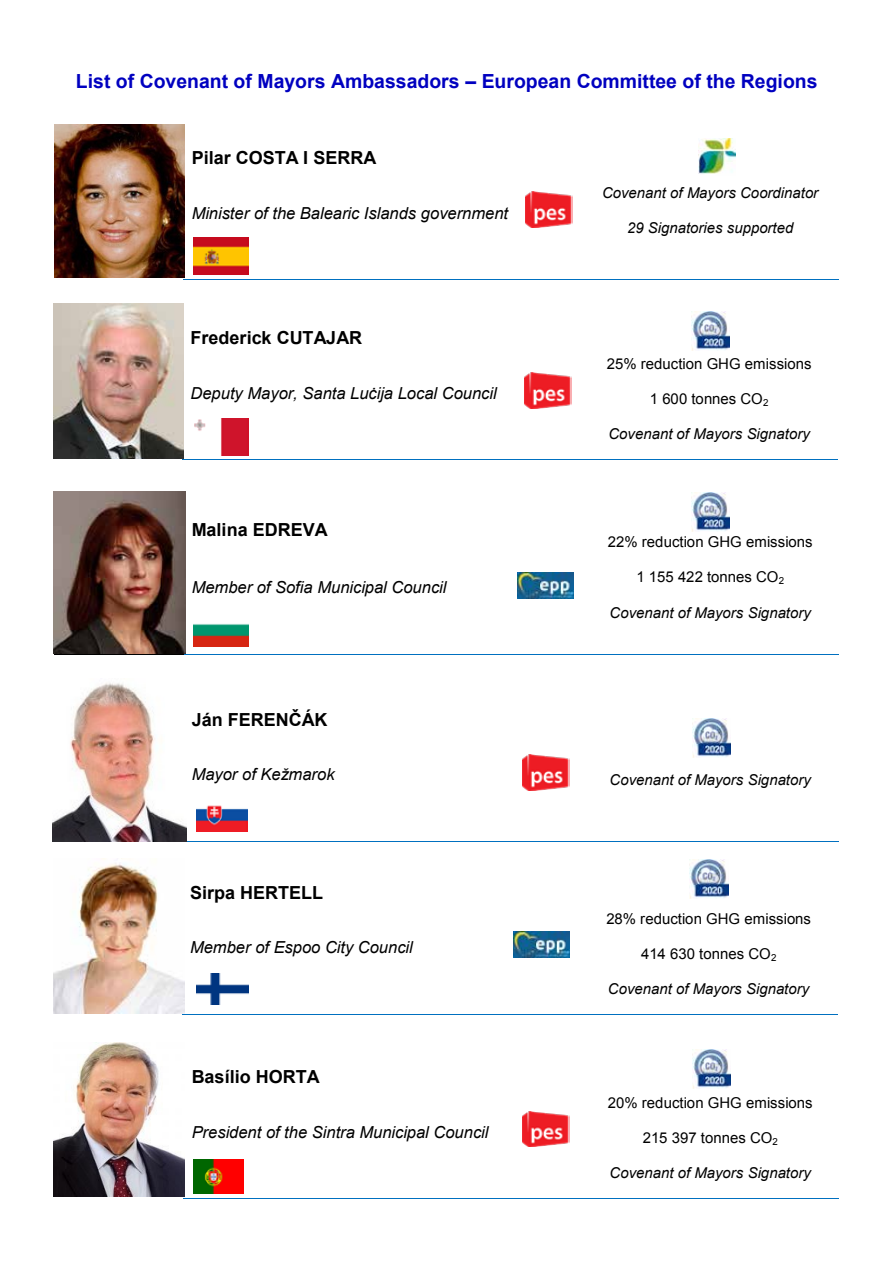
<style>
.page{position:relative;width:893px;height:1263px;background:#fff}
.page>*{position:absolute;margin:0;border:0;box-sizing:border-box;transform-origin:0 0}
.t1{font:700 19.5px "Arial";color:#0000c0}
.t2{font:700 18px "Arial";color:#000}
.t3{font:italic 16.5px "Arial";color:#000}
.t4{font:italic 15px "Arial";color:#000}
.t5{font:15px "Arial";color:#000}
</style>
<div class="page">
<hr style="left:54px;top:654px;width:130px;height:1px;background:#000">
<hr style="left:184px;top:654px;width:655px;height:1px;background:#0070c0">
<hr style="left:182px;top:459px;width:655px;height:1px;background:#0070c0">
<img style="left:691px;top:311px;width:38px;height:40px">
<hr style="left:184px;top:841px;width:655px;height:1px;background:#0070c0">
<img style="left:692px;top:718px;width:38px;height:40px">
<img style="left:54px;top:303px;width:129px;height:156px">
<img style="left:691px;top:492px;width:39px;height:39px">
<img style="left:54px;top:492px;width:131px;height:162px">
<img style="left:525px;top:373px;width:47px;height:35px">
<img style="left:518px;top:572px;width:55px;height:26px">
<hr style="left:184px;top:279px;width:655px;height:1px;background:#0070c0">
<img style="left:698px;top:138px;width:37px;height:36px">
<img style="left:525px;top:192px;width:47px;height:35px">
<img style="left:55px;top:124px;width:129px;height:154px">
<img style="left:522px;top:755px;width:47px;height:35px">
<img style="left:53px;top:683px;width:133px;height:159px">
<hr style="left:184px;top:1198px;width:655px;height:1px;background:#0070c0">
<img style="left:692px;top:1049px;width:38px;height:39px">
<img style="left:54px;top:1042px;width:130px;height:155px">
<img style="left:523px;top:1111px;width:46px;height:35px">
<hr style="left:182px;top:1014px;width:655px;height:1px;background:#0070c0">
<img style="left:53px;top:858px;width:132px;height:155px">
<img style="left:690px;top:859px;width:38px;height:40px">
<img style="left:193px;top:238px;width:55px;height:37px">
<img style="left:194px;top:418px;width:54px;height:37px">
<img style="left:193px;top:624px;width:55px;height:22px">
<img style="left:196px;top:805px;width:51px;height:27px">
<img style="left:514px;top:932px;width:55px;height:25px">
<img style="left:196px;top:973px;width:52px;height:32px">
<img style="left:193px;top:1159px;width:50px;height:34px">
<p class="t1" style="left:76px;top:68px;width:743px">List of Covenant of Mayors Ambassadors – European Committee of the Regions</p>
<p class="t2" style="left:192px;top:146px;width:186px">Pilar COSTA I SERRA</p>
<p class="t3" style="left:192px;top:202px;width:318px">Minister of the Balearic Islands government</p>
<p class="t2" style="left:191px;top:326px;width:173px">Frederick CUTAJAR</p>
<p class="t3" style="left:191px;top:382px;width:308px">Deputy Mayor, Santa Luċija Local Council</p>
<p class="t2" style="left:192px;top:517px;width:138px">Malina EDREVA</p>
<p class="t3" style="left:192px;top:577px;width:256px">Member of Sofia Municipal Council</p>
<p class="t2" style="left:192px;top:707px;width:137px">Ján FERENČÁK</p>
<p class="t4" style="left:602px;top:183px;width:218px">Covenant of Mayors Coordinator</p>
<p class="t4" style="left:627px;top:218px;width:168px">29 Signatories supported</p>
<p class="t5" style="left:607px;top:354px;width:206px">25% reduction GHG emissions</p>
<p class="t5" style="left:650px;top:389px;width:120px">1 600 tonnes CO<sub>2</sub></p>
<p class="t4" style="left:608px;top:424px;width:203px">Covenant of Mayors Signatory</p>
<p class="t5" style="left:608px;top:532px;width:206px">22% reduction GHG emissions</p>
<p class="t5" style="left:636px;top:567px;width:149px">1 155 422 tonnes CO<sub>2</sub></p>
<p class="t4" style="left:610px;top:602px;width:203px">Covenant of Mayors Signatory</p>
<p class="t3" style="left:192px;top:763px;width:144px">Mayor of Kežmarok</p>
<p class="t4" style="left:610px;top:770px;width:203px">Covenant of Mayors Signatory</p>
<p class="t2" style="left:190px;top:881px;width:135px">Sirpa HERTELL</p>
<p class="t3" style="left:190px;top:936px;width:224px">Member of Espoo City Council</p>
<p class="t2" style="left:192px;top:1065px;width:130px">Basílio HORTA</p>
<p class="t3" style="left:192px;top:1121px;width:298px">President of the Sintra Municipal Council</p>
<p class="t5" style="left:606px;top:908px;width:206px">28% reduction GHG emissions</p>
<p class="t5" style="left:641px;top:944px;width:137px">414 630 tonnes CO<sub>2</sub></p>
<p class="t4" style="left:608px;top:979px;width:203px">Covenant of Mayors Signatory</p>
<p class="t5" style="left:608px;top:1093px;width:206px">20% reduction GHG emissions</p>
<p class="t5" style="left:643px;top:1128px;width:137px">215 397 tonnes CO<sub>2</sub></p>
<p class="t4" style="left:610px;top:1163px;width:203px">Covenant of Mayors Signatory</p>
</div>
